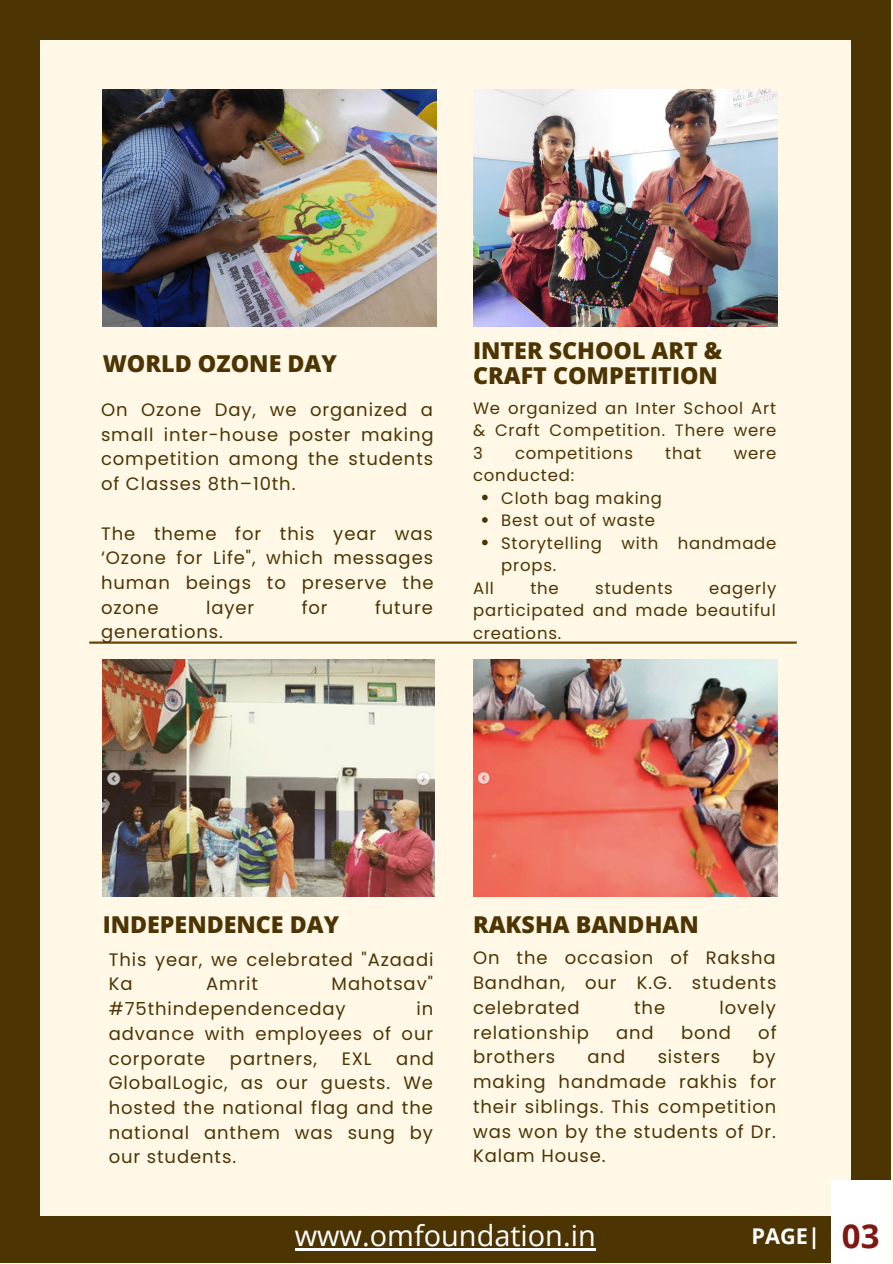
<style>
.page{position:relative;width:893px;height:1264px;background:#fff}
.page>*{position:absolute;margin:0;border:0;box-sizing:border-box;transform-origin:0 0}
.t1{font:28.8px "Open Sans";color:#fff}
.t2{font:800 23.25px/24.8px "Open Sans";color:#4d3403}
.t3{font:700 21.75px "Open Sans";color:#fff}
.t4{font:18px/24.8px "Poppins";letter-spacing:.05em;color:#4d3403;text-align:justify}
.t5{font:16.5px/22.5px "Poppins";letter-spacing:.05em;color:#4d3403;text-align:justify}
.s1{font-size:33px;color:#7d1813}
</style>
<div class="page">
<div style="left:0;top:0;width:892px;height:1262px;background:#fff8e6"></div>
<img style="left:103px;top:89px;width:333px;height:237px">
<img style="left:103px;top:659px;width:331px;height:237px">
<img style="left:473px;top:89px;width:304px;height:237px">
<hr style="left:89px;top:641px;width:707px;height:2px;background:#694604">
<div style="left:851px;top:0;width:39px;height:1222px;background:#4d3403"></div>
<div style="left:0;top:1216px;width:890px;height:46px;background:#4d3403"></div>
<div style="left:831px;top:1179px;width:59px;height:83px;background:#fff"></div>
<img style="left:473px;top:659px;width:304px;height:237px">
<div style="left:0;top:0;width:40px;height:1262px;background:#4d3403"></div>
<svg style="left:482px;top:494px;width:5px;height:6px"></svg>
<svg style="left:482px;top:517px;width:5px;height:6px"></svg>
<svg style="left:482px;top:539px;width:5px;height:6px"></svg>
<hr style="left:295px;top:1248px;width:300px;height:2px;background:#fff">
<div style="left:0;top:0;width:890px;height:40px;background:#4d3403"></div>
<p class="t2" style="left:103px;top:350px;width:236px">WORLD OZONE DAY</p>
<p class="t4" style="left:101px;top:397px;width:334px">On Ozone Day, we organized a small inter-house poster making competition among the students of Classes 8th–10th.</p>
<p class="t4" style="left:101px;top:521px;width:334px">The theme for this year was ‘Ozone for Life", which messages human beings to preserve the ozone</p>
<p class="t4" style="left:206px;top:595px;width:50px">layer</p>
<p class="t4" style="left:301px;top:595px;width:27px">for</p>
<p class="t4" style="left:375px;top:595px;width:59px">future</p>
<p class="t4" style="left:101px;top:619px;width:123px">generations.</p>
<p class="t2" style="left:473px;top:338px;width:251px">INTER SCHOOL ART &amp;<br>CRAFT COMPETITION</p>
<p class="t5" style="left:473px;top:396px;width:305px">We organized an Inter School Art &amp; Craft Competition. There were 3</p>
<p class="t5" style="left:515px;top:441px;width:119px">competitions</p>
<p class="t5" style="left:665px;top:441px;width:38px">that</p>
<p class="t5" style="left:733px;top:441px;width:44px">were</p>
<p class="t5" style="left:473px;top:464px;width:103px">conducted:</p>
<p class="t5" style="left:501px;top:486px;width:277px;text-align:left">Cloth bag making<br>Best out of waste<br>Storytelling with handmade props.</p>
<p class="t5" style="left:473px;top:576px;width:22px">All</p>
<p class="t5" style="left:530px;top:576px;width:30px">the</p>
<p class="t5" style="left:595px;top:576px;width:79px">students</p>
<p class="t5" style="left:473px;top:576px;width:305px;text-indent:236px">eagerly participated and made beautiful creations.</p>
<p class="t2" style="left:103px;top:911px;width:238px">INDEPENDENCE DAY</p>
<p class="t2" style="left:473px;top:911px;width:227px">RAKSHA BANDHAN</p>
<p class="t4" style="left:109px;top:946px;width:326px">This year, we celebrated "Azaadi<br>Ka</p>
<p class="t4" style="left:109px;top:971px;width:326px;text-indent:223px">Mahotsav" #75thindependenceday</p>
<p class="t4" style="left:206px;top:971px;width:53px">Amrit</p>
<p class="t4" style="left:109px;top:996px;width:326px;text-indent:307px">in advance with employees of our corporate</p>
<p class="t4" style="left:109px;top:1045px;width:326px;text-indent:287px">and GlobalLogic, as our guests. We hosted the national flag and the national anthem was sung by our students.</p>
<p class="t4" style="left:230px;top:1045px;width:89px">partners,</p>
<p class="t4" style="left:342px;top:1045px;width:31px">EXL</p>
<p class="t4" style="left:473px;top:945px;width:305px">On the occasion of Raksha Bandhan, our K.G. students celebrated</p>
<p class="t4" style="left:634px;top:995px;width:33px">the</p>
<p class="t4" style="left:719px;top:995px;width:58px">lovely</p>
<p class="t4" style="left:473px;top:1019px;width:117px">relationship</p>
<p class="t4" style="left:616px;top:1019px;width:39px">and</p>
<p class="t4" style="left:681px;top:1019px;width:52px">bond</p>
<p class="t4" style="left:758px;top:1019px;width:20px">of</p>
<p class="t4" style="left:473px;top:1044px;width:83px">brothers</p>
<p class="t4" style="left:587px;top:1044px;width:39px">and</p>
<p class="t4" style="left:657px;top:1044px;width:64px">sisters</p>
<p class="t4" style="left:473px;top:1044px;width:305px;text-indent:279px">by making handmade rakhis for their siblings. This competition was won by the students of Dr.<br>Kalam House.</p>
<h1 class="t1" style="left:295px;top:1215px;width:302px">www.omfoundation.in</h1>
<p class="t3" style="left:751px;top:1220px;width:129px">PAGE| <span class="s1">03</span></p>
</div>
